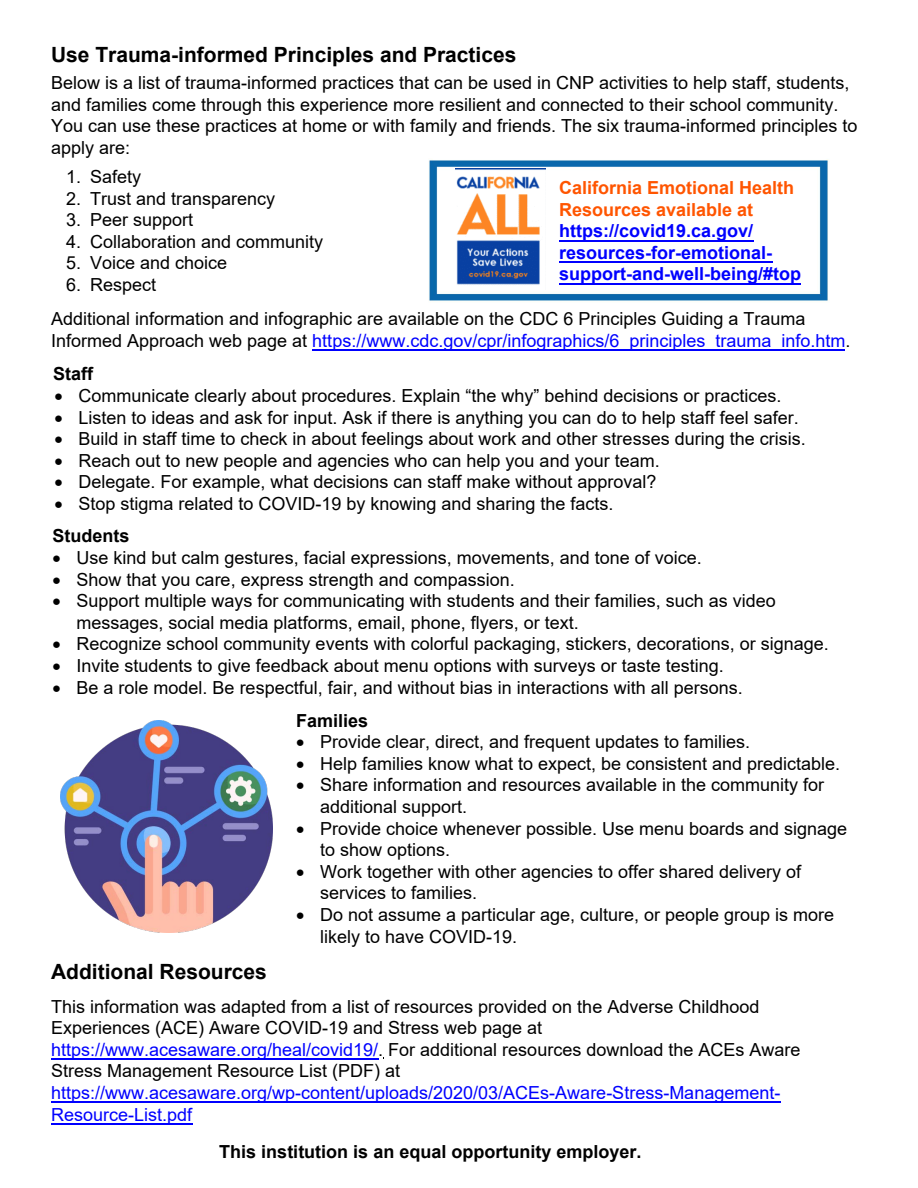
<style>
.page{position:relative;width:918px;height:1188px;background:#fff}
.page>*{position:absolute;margin:0;border:0;box-sizing:border-box;transform-origin:0 0}
.t1{font:700 21px "Arial";color:#000}
.t2{font:18px/21.6px "Arial";color:#000}
.t3{font:700 18px/21.6px "Arial";color:#00f}
.t4{font:700 18px "Arial";color:#000}
.s1{color:#00f}
.s2{color:#f50}
</style>
<div class="page">
<img style="left:429px;top:159px;width:399px;height:142px">
<img style="left:456px;top:169px;width:90px;height:121px">
<img style="left:60px;top:721px;width:212px;height:212px">
<hr style="left:313px;top:349px;width:532px;height:1px;background:#00f">
<hr style="left:51px;top:1123px;width:141px;height:1px;background:#00f">
<hr style="left:51px;top:1102px;width:729px;height:1px;background:#00f">
<hr style="left:51px;top:1058px;width:327px;height:2px;background:#00f">
<hr style="left:559px;top:283px;width:242px;height:2px;background:#00f">
<hr style="left:559px;top:261px;width:213px;height:2px;background:#00f">
<hr style="left:559px;top:240px;width:194px;height:2px;background:#00f">
<h2 class="t1" style="left:51px;top:40px;width:467px">Use Trauma-informed Principles and Practices</h2>
<p class="t2" style="left:51px;top:72px;width:808px">Below is a list of trauma-informed practices that can be used in CNP activities to help staff, students, and families come through this experience more resilient and connected to their school community.<br>You can use these practices at home or with family and friends. The six trauma-informed principles to apply are:</p>
<p class="t2" style="left:66px;top:166px;width:77px">1. Safety</p>
<p class="t2" style="left:66px;top:187px;width:211px">2. Trust and transparency</p>
<p class="t2" style="left:66px;top:209px;width:129px">3. Peer support</p>
<p class="t2" style="left:66px;top:231px;width:259px">4. Collaboration and community</p>
<p class="t2" style="left:66px;top:252px;width:163px">5. Voice and choice</p>
<p class="t2" style="left:66px;top:274px;width:92px">6. Respect</p>
<p class="t2" style="left:51px;top:308px;width:801px">Additional information and infographic are available on the CDC 6 Principles Guiding a Trauma<br>Informed Approach web page at <span class="s1">https://www.cdc.gov/cpr/infographics/6_principles_trauma_info.htm</span>.</p>
<p class="t3" style="left:559px;top:177px;width:244px"><span class="s2">California Emotional Health<br>Resources available at </span>https://covid19.ca.gov/ resources-for-emotional&shy;support-and-well-being/#top</p>
<h3 class="t4" style="left:53px;top:361px;width:41px">Staff</h3>
<p class="t2" style="left:54px;top:385px;width:729px">• Communicate clearly about procedures. Explain “the why” behind decisions or practices.</p>
<p class="t2" style="left:54px;top:406px;width:746px">• Listen to ideas and ask for input. Ask if there is anything you can do to help staff feel safer.</p>
<p class="t2" style="left:54px;top:428px;width:753px">• Build in staff time to check in about feelings about work and other stresses during the crisis.</p>
<p class="t2" style="left:54px;top:450px;width:607px">• Reach out to new people and agencies who can help you and your team.</p>
<p class="t2" style="left:54px;top:471px;width:604px">• Delegate. For example, what decisions can staff make without approval?</p>
<p class="t2" style="left:54px;top:493px;width:561px">• Stop stigma related to COVID-19 by knowing and sharing the facts.</p>
<h3 class="t4" style="left:53px;top:523px;width:79px">Students</h3>
<p class="t2" style="left:53px;top:547px;width:651px">• Use kind but calm gestures, facial expressions, movements, and tone of voice.</p>
<p class="t2" style="left:53px;top:568px;width:464px">• Show that you care, express strength and compassion.</p>
<p class="t2" style="left:77px;top:590px;width:701px;text-indent:-24px">• Support multiple ways for communicating with students and their families, such as video messages, social media platforms, email, phone, flyers, or text.</p>
<p class="t2" style="left:53px;top:633px;width:778px">• Recognize school community events with colorful packaging, stickers, decorations, or signage.</p>
<p class="t2" style="left:53px;top:655px;width:673px">• Invite students to give feedback about menu options with surveys or taste testing.</p>
<p class="t2" style="left:53px;top:676px;width:692px">• Be a role model. Be respectful, fair, and without bias in interactions with all persons.</p>
<h3 class="t4" style="left:296px;top:708px;width:74px">Families</h3>
<p class="t2" style="left:296px;top:731px;width:456px">• Provide clear, direct, and frequent updates to families.</p>
<p class="t2" style="left:296px;top:753px;width:546px">• Help families know what to expect, be consistent and predictable.</p>
<p class="t2" style="left:320px;top:774px;width:506px;text-indent:-24px">• Share information and resources available in the community for additional support.</p>
<p class="t2" style="left:320px;top:817px;width:529px;text-indent:-24px">• Provide choice whenever possible. Use menu boards and signage to show options.</p>
<p class="t2" style="left:320px;top:861px;width:483px;text-indent:-24px">• Work together with other agencies to offer shared delivery of services to families.</p>
<p class="t2" style="left:320px;top:904px;width:516px;text-indent:-24px">• Do not assume a particular age, culture, or people group is more likely to have COVID-19.</p>
<h2 class="t1" style="left:51px;top:957px;width:217px">Additional Resources</h2>
<p class="t2" style="left:51px;top:995px;width:751px">This information was adapted from a list of resources provided on the Adverse Childhood Experiences (ACE) Aware COVID-19 and Stress web page at <span class="s1">https://www.acesaware.org/heal/covid19/</span>. For additional resources download the ACEs Aware Stress Management Resource List (PDF) at <span class="s1">https://www.acesaware.org/wp-content/uploads/2020/03/ACEs-Aware-Stress-Management-Resource-List.pdf</span></p>
<p class="t4" style="left:219px;top:1139px;width:424px">This institution is an equal opportunity employer.</p>
</div>
